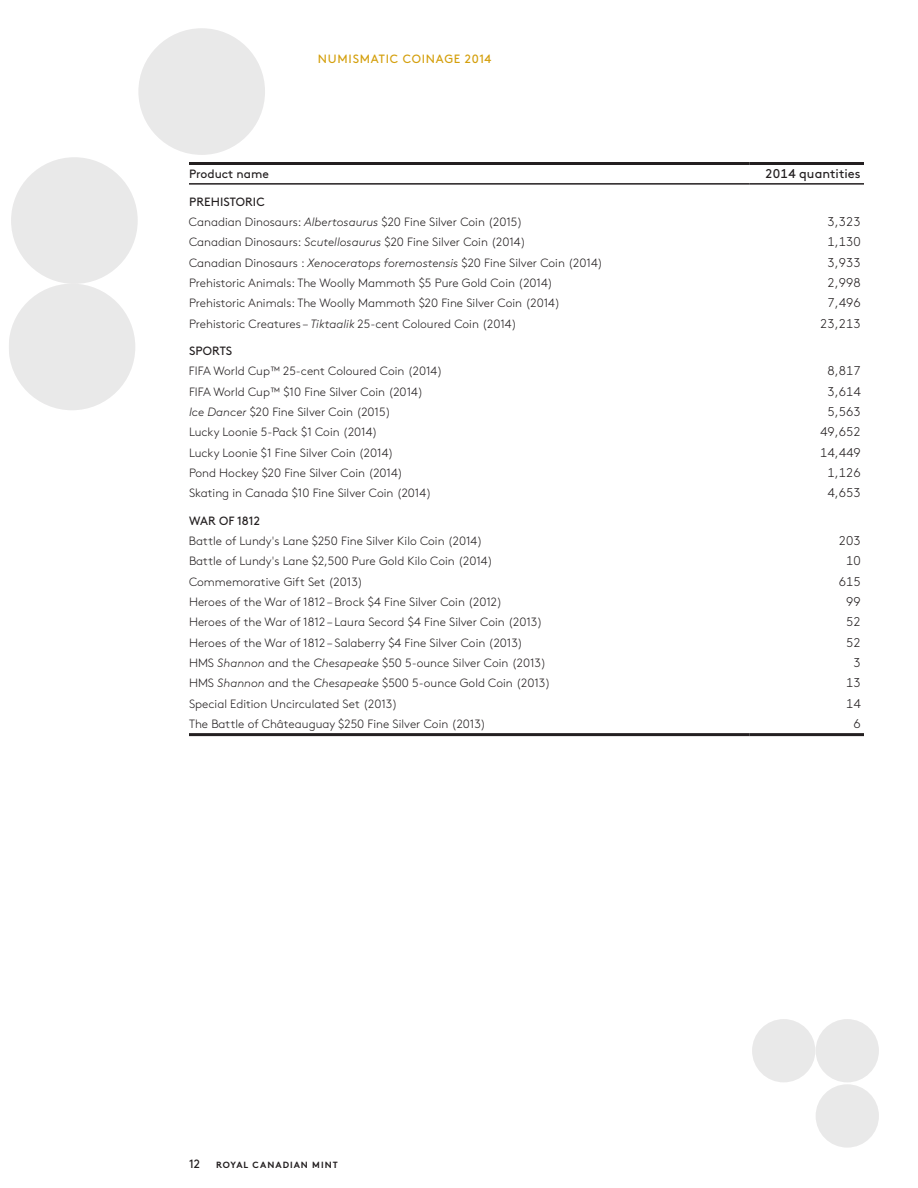
<style>
.page{position:relative;width:918px;height:1188px;background:#fff}
.page>*{position:absolute;margin:0;border:0;box-sizing:border-box;transform-origin:0 0}
.t1{font:300 12.75px "Brown Std";letter-spacing:.005em;color:#231f20}
.t2{font:12.75px "Brown Std";letter-spacing:.005em;color:#231f20}
.t3{font:300 12px/20.4px "Brown Std";color:#231f20}
.t4{font:12px "Brown Std";color:#231f20}
.t5{font:12px "Brown Std";letter-spacing:.065em;color:#d49f0c}
.t6{font:700 9px "Brown Std";letter-spacing:.11em;color:#231f20}
.s1{font-weight:400}
.s2{font-style:italic}
</style>
<div class="page">
<div style="left:138px;top:28px;width:127px;height:127px;background:#e9e9e9;border-radius:50%"></div>
<div style="left:9px;top:284px;width:126px;height:126px;background:#e9e9e9;border-radius:50%"></div>
<div style="left:11px;top:157px;width:127px;height:127px;background:#e9e9e9;border-radius:50%"></div>
<hr style="left:189px;top:733px;width:560px;height:3px;background:#231f20">
<hr style="left:749px;top:733px;width:115px;height:3px;background:#231f20">
<hr style="left:189px;top:183px;width:560px;height:2px;background:#231f20">
<hr style="left:749px;top:183px;width:115px;height:2px;background:#231f20">
<hr style="left:189px;top:162px;width:560px;height:3px;background:#231f20">
<hr style="left:749px;top:162px;width:115px;height:3px;background:#231f20">
<div style="left:752px;top:1019px;width:63px;height:63px;background:#e9e9e9;border-radius:50%"></div>
<div style="left:816px;top:1019px;width:63px;height:63px;background:#e9e9e9;border-radius:50%"></div>
<div style="left:816px;top:1084px;width:63px;height:64px;background:#e9e9e9;border-radius:50%"></div>
<p class="t5" style="left:318px;top:52px;width:175px">N UMISMATIC COINAGE 2014</p>
<p class="t4" style="left:189px;top:167px;width:81px">PRODUCT NAME</p>
<p class="t2" style="left:765px;top:167px;width:97px">2014 QUANTITIES</p>
<p class="t3" style="left:189px;top:191px;width:335px"><span class="s1">PREHISTORIC<br></span>Canadian Dinosaurs: <span class="s2">Albertosaurus</span> $20 Fine Silver Coin (2015)</p>
<p class="t1" style="left:828px;top:214px;width:35px">3,323</p>
<p class="t3" style="left:189px;top:232px;width:338px">Canadian Dinosaurs: <span class="s2">Scutellosaurus</span> $20 Fine Silver Coin (2014)</p>
<p class="t1" style="left:828px;top:235px;width:35px">1,130</p>
<p class="t3" style="left:189px;top:253px;width:415px">Canadian Dinosaurs : <span class="s2">Xenoceratops foremostensis</span> $20 Fine Silver Coin (2014)</p>
<p class="t1" style="left:828px;top:255px;width:35px">3,933</p>
<p class="t3" style="left:189px;top:273px;width:365px">Prehistoric Animals: The Woolly Mammoth $5 Pure Gold Coin (2014)</p>
<p class="t1" style="left:828px;top:275px;width:35px">2,998</p>
<p class="t3" style="left:189px;top:293px;width:373px">Prehistoric Animals: The Woolly Mammoth $20 Fine Silver Coin (2014)</p>
<p class="t1" style="left:828px;top:296px;width:35px">7,496</p>
<p class="t3" style="left:189px;top:314px;width:329px">Prehistoric Creatures – <span class="s2">Tiktaalik</span> 25-cent Coloured Coin (2014)</p>
<p class="t1" style="left:820px;top:316px;width:42px">23,213</p>
<p class="t4" style="left:189px;top:344px;width:45px">SPORTS</p>
<p class="t3" style="left:189px;top:361px;width:255px">FIFA World Cup™ 25-cent Coloured Coin (2014)</p>
<p class="t1" style="left:828px;top:364px;width:35px">8,817</p>
<p class="t3" style="left:189px;top:381px;width:236px">FIFA World Cup™ $10 Fine Silver Coin (2014)</p>
<p class="t1" style="left:828px;top:384px;width:35px">3,614</p>
<p class="t3" style="left:189px;top:402px;width:203px"><span class="s2">Ice Dancer</span> $20 Fine Silver Coin (2015)</p>
<p class="t1" style="left:828px;top:404px;width:35px">5,563</p>
<p class="t3" style="left:189px;top:422px;width:190px">Lucky Loonie 5-Pack $1 Coin (2014)</p>
<p class="t1" style="left:820px;top:425px;width:42px">49,652</p>
<p class="t3" style="left:189px;top:443px;width:206px">Lucky Loonie $1 Fine Silver Coin (2014)</p>
<p class="t1" style="left:820px;top:445px;width:42px">14,449</p>
<p class="t3" style="left:189px;top:463px;width:216px">Pond Hockey $20 Fine Silver Coin (2014)</p>
<p class="t1" style="left:828px;top:465px;width:35px">1,126</p>
<p class="t3" style="left:189px;top:483px;width:244px">Skating in Canada $10 Fine Silver Coin (2014)</p>
<p class="t1" style="left:828px;top:486px;width:35px">4,653</p>
<p class="t4" style="left:189px;top:513px;width:72px">WAR OF 1812</p>
<p class="t3" style="left:189px;top:531px;width:295px">Battle of Lundy's Lane $250 Fine Silver Kilo Coin (2014)</p>
<p class="t1" style="left:839px;top:533px;width:23px">203</p>
<p class="t3" style="left:189px;top:551px;width:305px">Battle of Lundy's Lane $2,500 Pure Gold Kilo Coin (2014)</p>
<p class="t1" style="left:846px;top:554px;width:16px">10</p>
<p class="t3" style="left:189px;top:571px;width:176px">Commemorative Gift Set (2013)</p>
<p class="t1" style="left:839px;top:574px;width:23px">615</p>
<p class="t3" style="left:189px;top:592px;width:315px">Heroes of the War of 1812 – Brock $4 Fine Silver Coin (2012)</p>
<p class="t1" style="left:846px;top:594px;width:16px">99</p>
<p class="t3" style="left:189px;top:612px;width:355px">Heroes of the War of 1812 – Laura Secord $4 Fine Silver Coin (2013)</p>
<p class="t1" style="left:846px;top:615px;width:16px">52</p>
<p class="t3" style="left:189px;top:633px;width:336px">Heroes of the War of 1812 – Salaberry $4 Fine Silver Coin (2013)</p>
<p class="t1" style="left:846px;top:635px;width:16px">52</p>
<p class="t3" style="left:189px;top:653px;width:359px">HMS <span class="s2">Shannon</span> and the <span class="s2">Chesapeake</span> $50 5-ounce Silver Coin (2013)</p>
<p class="t1" style="left:853px;top:655px;width:9px">3</p>
<p class="t3" style="left:189px;top:673px;width:363px">HMS <span class="s2">Shannon</span> and the <span class="s2">Chesapeake</span> $500 5-ounce Gold Coin (2013)</p>
<p class="t1" style="left:846px;top:676px;width:16px">13</p>
<p class="t3" style="left:189px;top:694px;width:210px">Special Edition Uncirculated Set (2013)</p>
<p class="t1" style="left:846px;top:696px;width:16px">14</p>
<p class="t3" style="left:189px;top:714px;width:299px">The Battle of Châteauguay $250 Fine Silver Coin (2013)</p>
<p class="t1" style="left:853px;top:717px;width:9px">6</p>
<p class="t4" style="left:189px;top:1157px;width:13px">12</p>
<p class="t6" style="left:216px;top:1159px;width:123px">ROYAL CANADIAN M INT</p>
</div>
